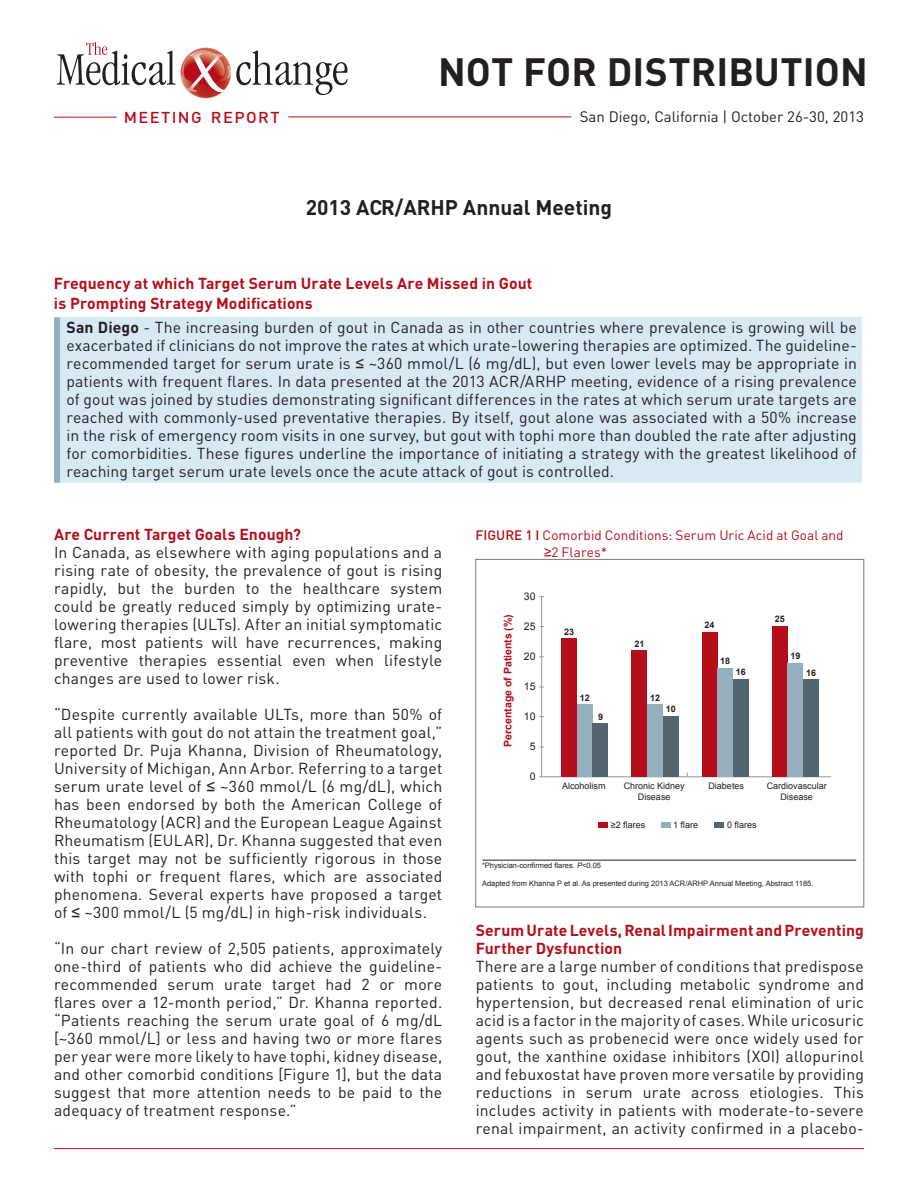
<style>
.page{position:relative;width:918px;height:1188px;background:#fff}
.page>*{position:absolute;margin:0;border:0;box-sizing:border-box;transform-origin:0 0}
.t1{font:700 39px "DIN";color:#231f20}
.t2{font:700 21px "DIN";color:#231f20}
.t3{font:15.75px/18px "DIN";letter-spacing:.015em;color:#231f20;text-align:justify}
.t4{font:700 15.75px/18px "DIN";letter-spacing:.005em;color:#b50e1a}
.t5{font:500 15.6px "DIN";letter-spacing:.085em;color:#b50e1a;scale:1.05 1}
.t6{font:15px "DIN";color:#231f20}
.t7{font:13.5px/16.5px "DIN";color:#b50e1a}
.t8{font:700 10.5px "Arial";color:#b50e1a}
.t9{font:10.5px "Arial";color:#231f20}
.t10{font:9px "Arial";color:#231f20}
.t11{font:700 9px "Arial";color:#231f20}
.t12{font:7.5px "Arial";color:#231f20}
.s1{font-weight:700}
.s2{font-family:"Arial"}
.s3{font-weight:500}
.s4{font-style:italic}
</style>
<div class="page">
<svg style="left:57px;top:42px;width:291px;height:57px"></svg>
<hr style="left:57px;top:117px;width:63px;height:1px;background:#b50e1a">
<hr style="left:284px;top:117px;width:64px;height:1px;background:#b50e1a">
<hr style="left:288px;top:117px;width:283px;height:1px;background:#b50e1a">
<hr style="left:54px;top:117px;width:63px;height:1px;background:#b50e1a">
<hr style="left:54px;top:1148px;width:810px;height:1px;background:#b50e1a">
<div style="left:54px;top:317px;width:808px;height:166px;background:#d7eaf4"></div>
<div style="left:54px;top:317px;width:6px;height:166px;background:#94afbd"></div>
<div style="left:476px;top:559px;width:388px;height:348px;border:1px solid #76787b"></div>
<hr style="left:541px;top:596px;width:1px;height:181px;background:#939598">
<hr style="left:482px;top:860px;width:374px;height:1px;background:#231f20">
<hr style="left:539px;top:777px;width:292px;height:1px;background:#939598">
<div style="left:662px;top:822px;width:9px;height:6px;background:#94afbd"></div>
<div style="left:714px;top:823px;width:9px;height:5px;background:#53656e"></div>
<div style="left:598px;top:823px;width:10px;height:5px;background:#b50e1a"></div>
<div style="left:561px;top:638px;width:16px;height:139px;background:#b50e1a"></div>
<div style="left:632px;top:651px;width:15px;height:126px;background:#b50e1a"></div>
<div style="left:702px;top:632px;width:15px;height:145px;background:#b50e1a"></div>
<div style="left:772px;top:626px;width:16px;height:151px;background:#b50e1a"></div>
<div style="left:577px;top:705px;width:16px;height:72px;background:#94afbd"></div>
<div style="left:647px;top:705px;width:16px;height:72px;background:#94afbd"></div>
<div style="left:717px;top:668px;width:16px;height:109px;background:#94afbd"></div>
<div style="left:788px;top:663px;width:15px;height:114px;background:#94afbd"></div>
<div style="left:593px;top:724px;width:15px;height:53px;background:#53656e"></div>
<div style="left:663px;top:717px;width:16px;height:60px;background:#53656e"></div>
<div style="left:733px;top:679px;width:16px;height:98px;background:#53656e"></div>
<div style="left:803px;top:679px;width:16px;height:98px;background:#53656e"></div>
<h1 class="t1" style="left:438px;top:47px;width:189px">not for distri</h1>
<h1 class="t1" style="left:728px;top:47px;width:141px">bution</h1>
<p class="t5" style="left:124px;top:107px;width:150px">MEETING REPORT</p>
<p class="t6" style="left:580px;top:108px;width:286px">San Diego, California | October 26-30, 2013</p>
<h2 class="t2" style="left:306px;top:194px;width:308px">2013 ACR/ARHP Annual Meeting</h2>
<p class="t4" style="left:54px;top:273px;width:480px;line-height:19.5px">Frequency at which Target Serum Urate Levels Are Missed in Gout is Prompting Strategy Modifications</p>
<p class="t3" style="left:66px;top:318px;width:792px"><span class="s1">San Diego</span> - The increasing burden of gout in Canada as in other countries where prevalence is growing will be exacerbated if clinicians do not improve the rates at which urate-lowering therapies are optimized. The guideline&shy;recommended target for serum urate is <span class="s2">≤</span> ~360 mmol/L (6 mg/dL), but even lower levels may be appropriate in patients with frequent flares. In data presented at the 2013 ACR/ARHP meeting, evidence of a rising prevalence of gout was joined by studies demonstrating significant differences in the rates at which serum urate targets are reached with commonly-used preventative therapies. By itself, gout alone was associated with a 50% increase in the risk of emergency room visits in one survey, but gout with tophi more than doubled the rate after adjusting for comorbidities. These figures underline the importance of initiating a strategy with the greatest likelihood of reaching target serum urate levels once the acute attack of gout is controlled.</p>
<p class="t4" style="left:54px;top:525px;width:249px">Are Current Target Goals Enough?</p>
<p class="t3" style="left:54px;top:543px;width:390px">In Canada, as elsewhere with aging populations and a rising rate of obesity, the prevalence of gout is rising rapidly, but the burden to the healthcare system could be greatly reduced simply by optimizing urate&shy;lowering therapies (ULTs). After an initial symptomatic flare, most patients will have recurrences, making preventive therapies essential even when lifestyle changes are used to lower risk.</p>
<p class="t3" style="left:54px;top:705px;width:390px">“Despite currently available ULTs, more than 50% of all patients with gout do not attain the treatment goal,” reported Dr. Puja Khanna, Division of Rheumatology, University of Michigan, Ann Arbor. Referring to a target serum urate level of <span class="s2">≤</span> ~360 mmol/L (6 mg/dL), which has been endorsed by both the American College of Rheumatology (ACR) and the European League Against Rheumatism (EULAR), Dr. Khanna suggested that even this target may not be sufficiently rigorous in those with tophi or frequent flares, which are associated phenomena. Several experts have proposed a target of <span class="s2">≤</span> ~300 mmol/L (5 mg/dL) in high-risk individuals.</p>
<p class="t3" style="left:54px;top:939px;width:390px">“In our chart review of 2,505 patients, approximately one-third of patients who did achieve the guideline&shy;recommended serum urate target had 2 or more flares over a 12-month period,” Dr. Khanna reported. “Patients reaching the serum urate goal of 6 mg/dL [~360 mmol/L] or less and having two or more flares per year were more likely to have tophi, kidney disease, and other comorbid conditions [Figure 1], but the data suggest that more attention needs to be paid to the adequacy of treatment response.”</p>
<p class="t7" style="left:544px;top:527px;width:301px;text-indent:-69px"><span class="s3">FIGURE 1 I</span> Comorbid Conditions: Serum Uric Acid at Goal and <span class="s2">≥</span>2 Flares*</p>
<p class="t9" style="left:524px;top:590px;width:13px">30</p>
<p class="t9" style="left:524px;top:620px;width:13px">25</p>
<p class="t9" style="left:524px;top:650px;width:13px">20</p>
<p class="t9" style="left:524px;top:680px;width:13px">15</p>
<p class="t9" style="left:524px;top:710px;width:13px">10</p>
<p class="t9" style="left:530px;top:740px;width:7px">5</p>
<p class="t9" style="left:530px;top:770px;width:7px">0</p>
<p class="t8" style="left:501px;top:747px;width:134px;rotate:-90deg">Percentage of Patients (%)</p>
<p class="t11" style="left:775px;top:613px;width:12px">25</p>
<p class="t11" style="left:705px;top:618px;width:12px">24</p>
<p class="t11" style="left:564px;top:625px;width:12px">23</p>
<p class="t11" style="left:634px;top:638px;width:12px">21</p>
<p class="t11" style="left:791px;top:650px;width:12px">19</p>
<p class="t11" style="left:720px;top:655px;width:12px">18</p>
<p class="t11" style="left:736px;top:666px;width:12px">16</p>
<p class="t11" style="left:806px;top:666px;width:12px">16</p>
<p class="t11" style="left:580px;top:692px;width:12px">12</p>
<p class="t11" style="left:650px;top:692px;width:12px">12</p>
<p class="t11" style="left:666px;top:703px;width:12px">10</p>
<p class="t11" style="left:598px;top:711px;width:7px">9</p>
<p class="t10" style="left:562px;top:780px;width:45px">Alcoholism</p>
<p class="t10" style="left:624px;top:780px;width:63px">Chronic Kidney</p>
<p class="t10" style="left:708px;top:780px;width:37px">Diabetes</p>
<p class="t10" style="left:767px;top:780px;width:62px">Cardiovascular</p>
<p class="t10" style="left:638px;top:791px;width:34px">Disease</p>
<p class="t10" style="left:780px;top:791px;width:34px">Disease</p>
<p class="t10" style="left:611px;top:819px;width:36px">≥2 flares</p>
<p class="t10" style="left:673px;top:819px;width:27px">1 flare</p>
<p class="t10" style="left:727px;top:819px;width:31px">0 flares</p>
<p class="t12" style="left:482px;top:860px;width:121px">*Physician-confirmed flares. <span class="s4">P</span>&lt;0.05</p>
<p class="t12" style="left:482px;top:878px;width:333px">Adapted from Khanna P et al. As presented during 2013 ACR/ARHP Annual Meeting, Abstract 1185.</p>
<p class="t4" style="left:476px;top:921px;width:390px">Serum Urate Levels, Renal Impairment and Preventing<br>Further Dysfunction</p>
<p class="t3" style="left:476px;top:957px;width:390px">There are a large number of conditions that predispose patients to gout, including metabolic syndrome and hypertension, but decreased renal elimination of uric acid is a factor in the majority of cases. While uricosuric agents such as probenecid were once widely used for gout, the xanthine oxidase inhibitors (XOI) allopurinol and febuxostat have proven more versatile by providing reductions in serum urate across etiologies. This includes activity in patients with moderate-to-severe renal impairment, an activity confirmed in a placebo-</p>
</div>
